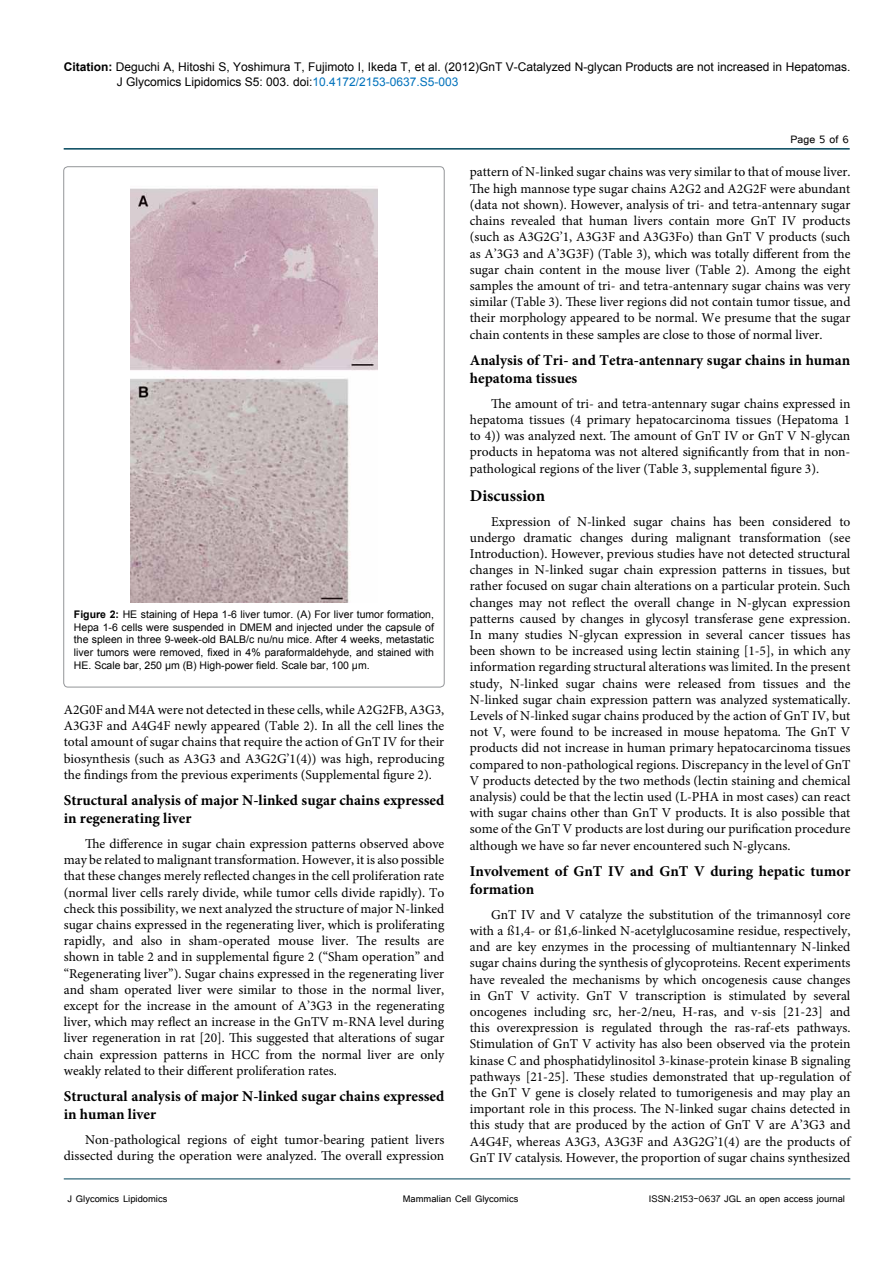
<style>
.page{position:relative;width:893px;height:1263px;background:#fff}
.page>*{position:absolute;margin:0;border:0;box-sizing:border-box;transform-origin:0 0}
.t1{font:700 16.5px "Minion Pro";color:#000}
.heading_4{font:700 15px/18px "Minion Pro";color:#000}
.heading_4-2{font:13.5px/16.2px "Minion Pro";color:#000;text-align:justify}
.t2{font:13.5px "Tunga";color:#000}
.t3{font:12px/15px "Arial";color:#000}
.t4{font:12px "Tunga";color:#000}
.t5{font:10.5px/12.6px "Arial";color:#000;text-align:justify}
.s1{font-weight:700}
.s2{color:#0072bc}
</style>
<div class="page">
<hr style="left:64px;top:148px;width:786px;height:2px;background:#00455b">
<hr style="left:64px;top:1179px;width:786px;height:1px;background:#00455b">
<img style="left:131px;top:188px;width:246px;height:414px">
<p class="t3" style="left:117px;top:59px;width:735px;text-indent:-53px"><span class="s1">Citation:</span> Deguchi A, Hitoshi S, Yoshimura T, Fujimoto I, Ikeda T, et al. (2012)GnT V-Catalyzed N-glycan Products are not increased in Hepatomas.<br>J Glycomics Lipidomics S5: 003. doi:<span class="s2">10.4172/2153-0637.S5-003</span></p>
<p class="t5" style="left:74px;top:608px;width:361px"><span class="s1">Figure 2:</span> HE staining of Hepa 1-6 liver tumor. (A) For liver tumor formation, Hepa 1-6 cells were suspended in DMEM and injected under the capsule of the spleen in three 9-week-old BALB/c nu/nu mice. After 4 weeks, metastatic liver tumors were removed, fixed in 4% paraformaldehyde, and stained with HE. Scale bar, 250 µm (B) High-power field. Scale bar, 100 µm.</p>
<p class="heading_4-2" style="left:64px;top:702px;width:382px">A2G0F and M4A were not detected in these cells, while A2G2FB, A3G3, A3G3F and A4G4F newly appeared (Table 2). In all the cell lines the total amount of sugar chains that require the action of GnT IV for their biosynthesis (such as A3G3 and A3G2G’1(4)) was high, reproducing the findings from the previous experiments (Supplemental figure 2).</p>
<p class="heading_4" style="left:64px;top:791px;width:382px">Structural analysis of major N-linked sugar chains expressed in regenerating liver</p>
<p class="heading_4-2" style="left:64px;top:836px;width:382px;text-indent:21px">The difference in sugar chain expression patterns observed above may be related to malignant transformation. However, it is also possible that these changes merely reflected changes in the cell proliferation rate (normal liver cells rarely divide, while tumor cells divide rapidly). To check this possibility, we next analyzed the structure of major N-linked sugar chains expressed in the regenerating liver, which is proliferating rapidly, and also in sham-operated mouse liver. The results are shown in table 2 and in supplemental figure 2 (“Sham operation” and “Regenerating liver”). Sugar chains expressed in the regenerating liver and sham operated liver were similar to those in the normal liver, except for the increase in the amount of A’3G3 in the regenerating liver, which may reflect an increase in the GnTV m-RNA level during liver regeneration in rat [20]. This suggested that alterations of sugar chain expression patterns in HCC from the normal liver are only weakly related to their different proliferation rates.</p>
<p class="heading_4" style="left:64px;top:1087px;width:382px">Structural analysis of major N-linked sugar chains expressed in human liver</p>
<p class="heading_4-2" style="left:64px;top:1132px;width:382px;text-align:right">Non-pathological regions of eight tumor-bearing patient livers dissected during the operation were analyzed. The overall expression</p>
<p class="t2" style="left:791px;top:131px;width:60px">Page 5 of 6</p>
<p class="heading_4-2" style="left:470px;top:164px;width:382px">pattern of N-linked sugar chains was very similar to that of mouse liver.<br>The high mannose type sugar chains A2G2 and A2G2F were abundant (data not shown). However, analysis of tri- and tetra-antennary sugar chains revealed that human livers contain more GnT IV products (such as A3G2G’1, A3G3F and A3G3Fo) than GnT V products (such as A’3G3 and A’3G3F) (Table 3), which was totally different from the sugar chain content in the mouse liver (Table 2). Among the eight samples the amount of tri- and tetra-antennary sugar chains was very similar (Table 3). These liver regions did not contain tumor tissue, and their morphology appeared to be normal. We presume that the sugar chain contents in these samples are close to those of normal liver.</p>
<p class="heading_4" style="left:470px;top:351px;width:382px">Analysis of Tri- and Tetra-antennary sugar chains in human hepatoma tissues</p>
<p class="heading_4-2" style="left:470px;top:395px;width:382px;text-indent:21px">The amount of tri- and tetra-antennary sugar chains expressed in hepatoma tissues (4 primary hepatocarcinoma tissues (Hepatoma 1 to 4)) was analyzed next. The amount of GnT IV or GnT V N-glycan products in hepatoma was not altered significantly from that in non&shy;pathological regions of the liver (Table 3, supplemental figure 3).</p>
<p class="t1" style="left:470px;top:484px;width:77px">Discussion</p>
<p class="heading_4-2" style="left:470px;top:513px;width:382px;text-indent:21px">Expression of N-linked sugar chains has been considered to undergo dramatic changes during malignant transformation (see Introduction). However, previous studies have not detected structural changes in N-linked sugar chain expression patterns in tissues, but rather focused on sugar chain alterations on a particular protein. Such changes may not reflect the overall change in N-glycan expression patterns caused by changes in glycosyl transferase gene expression.<br>In many studies N-glycan expression in several cancer tissues has been shown to be increased using lectin staining [1-5], in which any information regarding structural alterations was limited. In the present study, N-linked sugar chains were released from tissues and the N-linked sugar chain expression pattern was analyzed systematically.<br>Levels of N-linked sugar chains produced by the action of GnT IV, but not V, were found to be increased in mouse hepatoma. The GnT V products did not increase in human primary hepatocarcinoma tissues compared to non-pathological regions. Discrepancy in the level of GnT V products detected by the two methods (lectin staining and chemical analysis) could be that the lectin used (L-PHA in most cases) can react with sugar chains other than GnT V products. It is also possible that some of the GnT V products are lost during our purification procedure although we have so far never encountered such N-glycans.</p>
<p class="heading_4" style="left:470px;top:862px;width:382px">Involvement of GnT IV and GnT V during hepatic tumor formation</p>
<p class="heading_4-2" style="left:470px;top:906px;width:382px;text-indent:21px">GnT IV and V catalyze the substitution of the trimannosyl core with a ß1,4- or ß1,6-linked N-acetylglucosamine residue, respectively, and are key enzymes in the processing of multiantennary N-linked sugar chains during the synthesis of glycoproteins. Recent experiments have revealed the mechanisms by which oncogenesis cause changes in GnT V activity. GnT V transcription is stimulated by several oncogenes including src, her-2/neu, H-ras, and v-sis [21-23] and this overexpression is regulated through the ras-raf-ets pathways.<br>Stimulation of GnT V activity has also been observed via the protein kinase C and phosphatidylinositol 3-kinase-protein kinase B signaling pathways [21-25]. These studies demonstrated that up-regulation of the GnT V gene is closely related to tumorigenesis and may play an important role in this process. The N-linked sugar chains detected in this study that are produced by the action of GnT V are A’3G3 and A4G4F, whereas A3G3, A3G3F and A3G2G’1(4) are the products of GnT IV catalysis. However, the proportion of sugar chains synthesized</p>
<p class="t4" style="left:68px;top:1190px;width:101px">J Glycomics Lipidomics</p>
<p class="t4" style="left:403px;top:1190px;width:117px">Mammalian Cell Glycomics</p>
<p class="t4" style="left:649px;top:1190px;width:198px">ISSN:2153-0637 JGL an open access journal</p>
</div>
